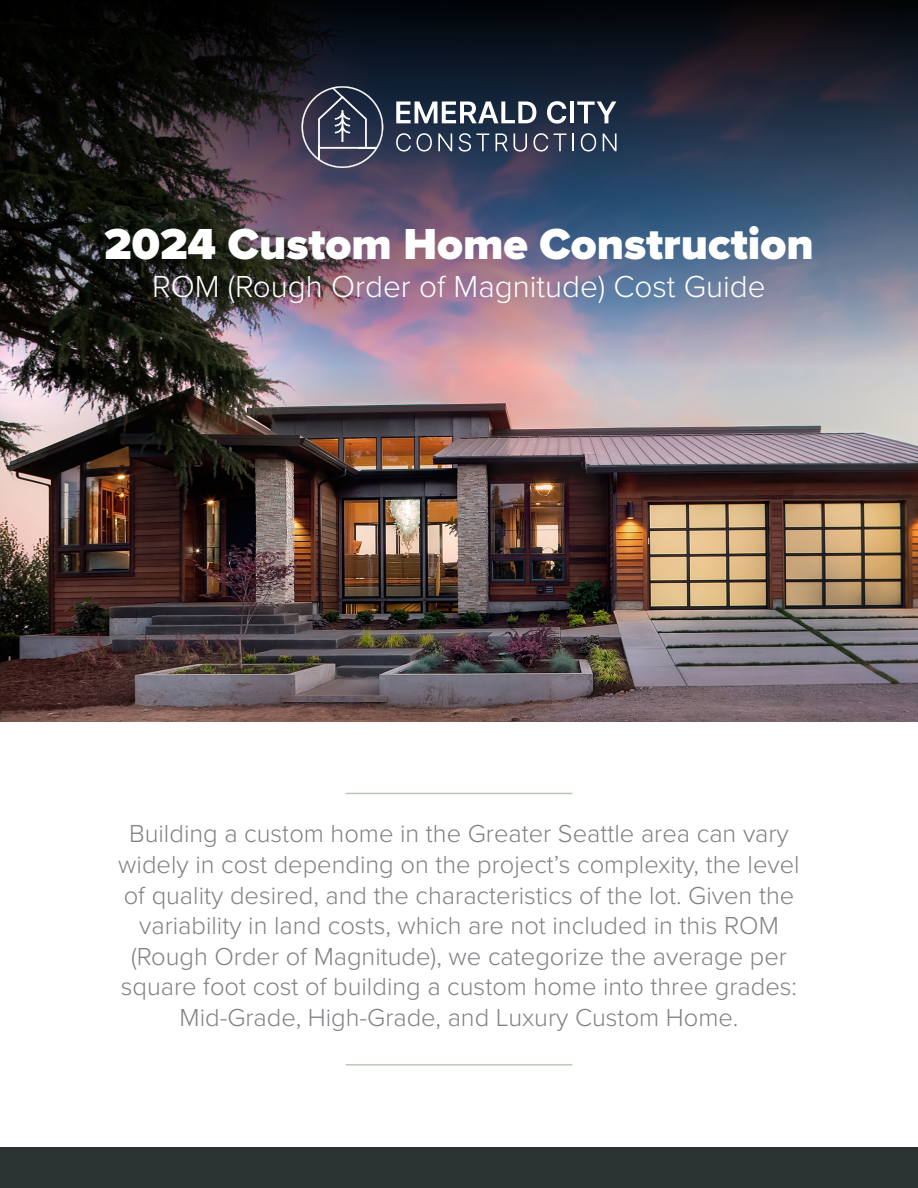
<style>
.page{position:relative;width:918px;height:1188px;background:#fff}
.page>*{position:absolute;margin:0;border:0;box-sizing:border-box;transform-origin:0 0}
.t1{font:900 45px "Proxima Nova";color:#fff}
.t2{font:300 31.5px "Proxima Nova";color:#fff}
.t3{font:300 25.5px/30.6px "Proxima Nova";color:#808285;text-align:center}
</style>
<div class="page">
<hr style="left:346px;top:1064px;width:226px;height:2px;background:#b9c7b8">
<hr style="left:346px;top:793px;width:226px;height:1px;background:#b9c7b8">
<img style="left:0;top:365px;width:918px;height:356px">
<div style="left:0;top:1148px;width:918px;height:40px;background:#2b3433"></div>
<img style="left:0;top:0;width:918px;height:365px">
<svg style="left:301px;top:86px;width:82px;height:82px;background:#484c61"></svg>
<svg style="left:396px;top:101px;width:140px;height:22px"></svg>
<svg style="left:547px;top:101px;width:19px;height:23px"></svg>
<hr style="left:570px;top:101px;width:4px;height:22px;background:#fff">
<svg style="left:577px;top:101px;width:39px;height:22px"></svg>
<svg style="left:396px;top:133px;width:15px;height:19px"></svg>
<svg style="left:417px;top:133px;width:15px;height:19px"></svg>
<svg style="left:438px;top:134px;width:14px;height:17px"></svg>
<svg style="left:459px;top:133px;width:30px;height:19px"></svg>
<svg style="left:496px;top:134px;width:12px;height:17px"></svg>
<svg style="left:514px;top:134px;width:13px;height:18px"></svg>
<svg style="left:534px;top:133px;width:14px;height:19px"></svg>
<svg style="left:554px;top:134px;width:12px;height:17px"></svg>
<svg style="left:573px;top:134px;width:1px;height:17px"></svg>
<svg style="left:581px;top:133px;width:15px;height:19px"></svg>
<svg style="left:603px;top:134px;width:14px;height:17px"></svg>
<p class="t1" style="left:104px;top:211px;width:711px">2024 Custom Home Construction</p>
<p class="t2" style="left:152px;top:263px;width:615px">ROM (Rough Order of Magnitude) Cost Guide</p>
<p class="t3" style="left:118px;top:817px;width:683px">Building a custom home in the Greater Seattle area can vary widely in cost depending on the project’s complexity, the level of quality desired, and the characteristics of the lot. Given the variability in land costs, which are not included in this ROM (Rough Order of Magnitude), we categorize the average per square foot cost of building a custom home into three grades:</p>
<p class="t3" style="left:180px;top:1001px;width:560px">Mid-Grade, High-Grade, and Luxury Custom Home.</p>
</div>
